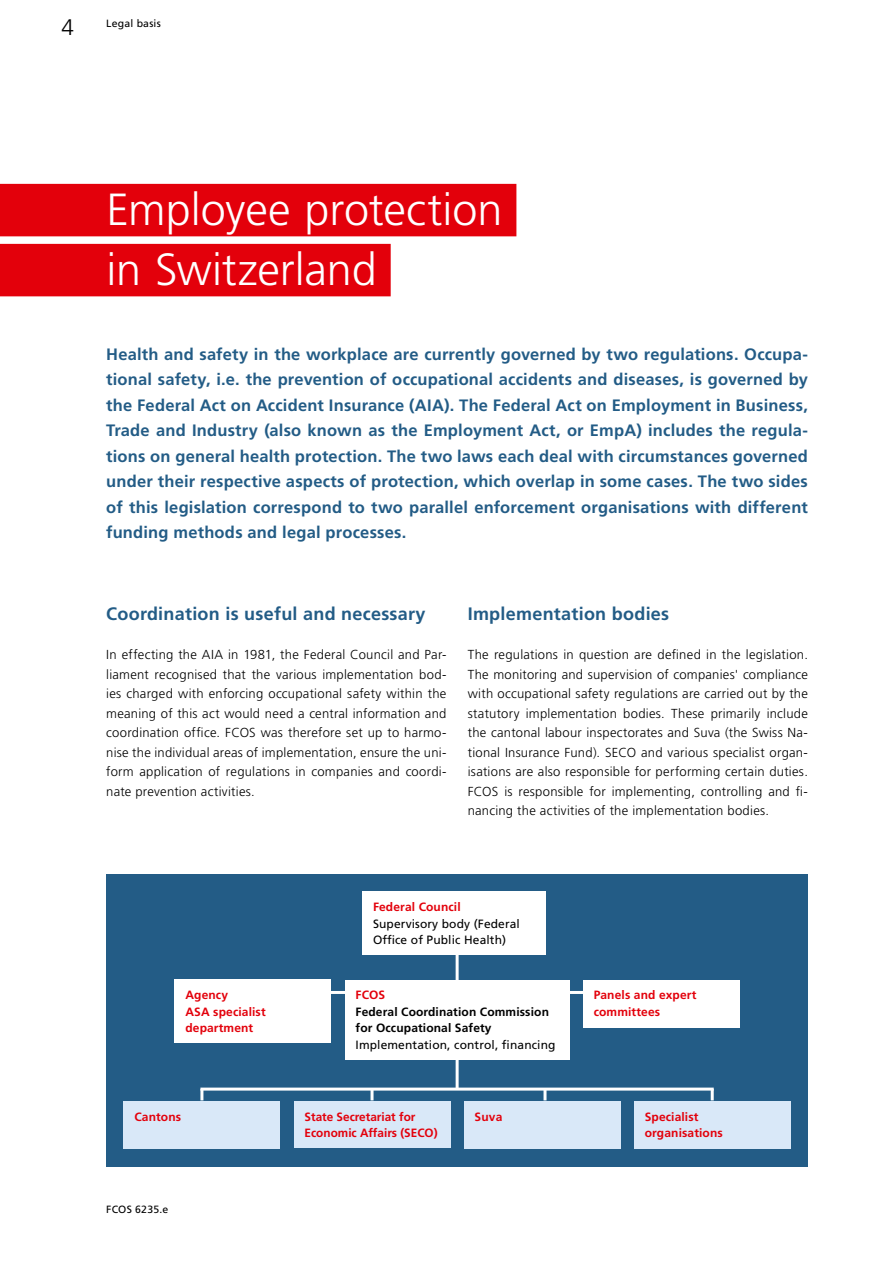
<style>
.page{position:relative;width:893px;height:1263px;background:#fff}
.page>*{position:absolute;margin:0;border:0;box-sizing:border-box;transform-origin:0 0}
.t1{font:300 45px/60px "Frutiger LT Std";color:#fff}
.t2{font:300 22.5px "Frutiger LT Std";color:#000}
.t3{font:700 18px "Frutiger LT Std";letter-spacing:.015em;color:#235c86}
.t4{font:700 16.5px/25.5px "Frutiger LT Std";letter-spacing:.01em;color:#235c86;text-align:justify}
.t5{font:300 13.05px/19.5px "Frutiger LT Std";letter-spacing:.02em;color:#000;text-align:justify}
.t6{font:700 12px/16.5px "Frutiger LT Std";letter-spacing:.01em;color:#e3000b}
.t7{font:12px/16.5px "Frutiger LT Std";letter-spacing:.01em;color:#000}
.t8{font:700 12px/16.5px "Frutiger LT Std";letter-spacing:.01em;color:#000}
.t9{font:10.5px "Frutiger LT Std";letter-spacing:.02em;color:#000}
</style>
<div class="page">
<div style="left:106px;top:874px;width:702px;height:292px;background:#235c86"></div>
<hr style="left:456px;top:953px;width:3px;height:29px;background:#fff">
<hr style="left:456px;top:1056px;width:3px;height:33px;background:#fff">
<svg style="left:371px;top:1090px;width:3px;height:10px"></svg>
<svg style="left:543px;top:1090px;width:3px;height:10px"></svg>
<svg style="left:711px;top:1090px;width:3px;height:10px"></svg>
<svg style="left:200px;top:1090px;width:3px;height:10px"></svg>
<div style="left:362px;top:891px;width:184px;height:64px;background:#fff"></div>
<div style="left:124px;top:1101px;width:156px;height:48px;background:#d9e8f8"></div>
<div style="left:634px;top:1101px;width:156px;height:48px;background:#d9e8f8"></div>
<div style="left:294px;top:1101px;width:156px;height:47px;background:#d9e8f8"></div>
<div style="left:464px;top:1101px;width:156px;height:48px;background:#d9e8f8"></div>
<hr style="left:200px;top:1087px;width:514px;height:3px;background:#fff">
<hr style="left:327px;top:991px;width:262px;height:3px;background:#fff">
<div style="left:175px;top:980px;width:156px;height:63px;background:#fff"></div>
<div style="left:583px;top:980px;width:156px;height:48px;background:#fff"></div>
<div style="left:345px;top:980px;width:224px;height:79px;background:#fff"></div>
<div style="left:0;top:184px;width:516px;height:52px;background:#e3000b"></div>
<div style="left:0;top:244px;width:391px;height:52px;background:#e3000b"></div>
<h2 class="t2" style="left:62px;top:14px;width:14px">4</h2>
<p class="t9" style="left:106px;top:17px;width:56px">Legal basis</p>
<h1 class="t1" style="left:106px;top:180px;width:398px">Employee protection in Switzerland</h1>
<p class="t4" style="left:106px;top:341px;width:703px">Health and safety in the workplace are currently governed by two regulations. Occupa&shy;tional safety, i.e. the prevention of occupational accidents and diseases, is governed by the Federal Act on Accident Insurance (AIA). The Federal Act on Employment in Business, Trade and Industry (also known as the Employment Act, or EmpA) includes the regula&shy;tions on general health protection. The two laws each deal with circumstances governed under their respective aspects of protection, which overlap in some cases. The two sides of this legislation correspond to two parallel enforcement organisations with different funding methods and legal processes.</p>
<h3 class="t3" style="left:106px;top:604px;width:321px">Coordination is useful and necessary</h3>
<p class="t5" style="left:106px;top:645px;width:342px">In effecting the AIA in 1981, the Federal Council and Par&shy;liament recognised that the various implementation bod&shy;ies charged with enforcing occupational safety within the meaning of this act would need a central information and coordination office. FCOS was therefore set up to harmo&shy;nise the individual areas of implementation, ensure the uni&shy;form application of regulations in companies and coordi&shy;nate prevention activities.</p>
<h3 class="t3" style="left:468px;top:604px;width:203px">Implementation bodies</h3>
<p class="t5" style="left:468px;top:645px;width:342px">The regulations in question are defined in the legislation.<br>The monitoring and supervision of companies' compliance with occupational safety regulations are carried out by the statutory implementation bodies. These primarily include the cantonal labour inspectorates and Suva (the Swiss Na&shy;tional Insurance Fund). SECO and various specialist organ&shy;isations are also responsible for performing certain duties.<br>FCOS is responsible for implementing, controlling and fi&shy;nancing the activities of the implementation bodies.</p>
<p class="t6" style="left:373px;top:899px;width:89px">Federal Council</p>
<p class="t7" style="left:373px;top:915px;width:148px">Supervisory body (Federal<br>Office of Public Health)</p>
<p class="t6" style="left:185px;top:987px;width:82px">Agency<br>ASA specialist department</p>
<p class="t6" style="left:594px;top:987px;width:104px">Panels and expert committees</p>
<p class="t6" style="left:356px;top:987px;width:31px">FCOS</p>
<p class="t8" style="left:356px;top:1003px;width:195px">Federal Coordination Commission for Occupational Safety</p>
<p class="t7" style="left:356px;top:1036px;width:201px">Implementation, control, financing</p>
<p class="t6" style="left:305px;top:1108px;width:135px">State Secretariat for<br>Economic Affairs (SECO)</p>
<p class="t6" style="left:475px;top:1108px;width:29px">Suva</p>
<p class="t6" style="left:134px;top:1108px;width:48px">Cantons</p>
<p class="t6" style="left:645px;top:1108px;width:80px">Specialist organisations</p>
<p class="t9" style="left:106px;top:1203px;width:64px">FCOS 6235.e</p>
</div>
